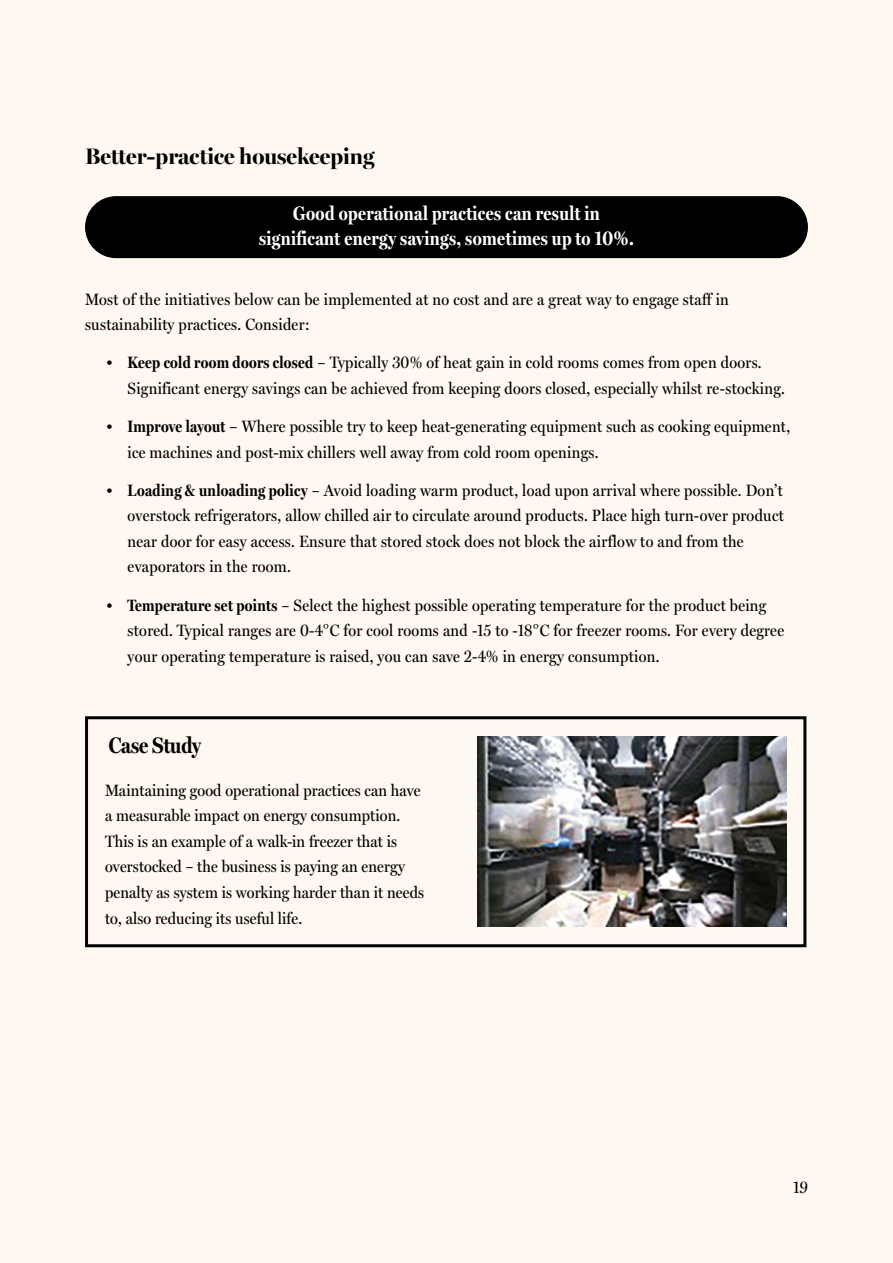
<style>
.page{position:relative;width:893px;height:1263px;background:#fff8f1}
.page>*{position:absolute;margin:0;border:0;box-sizing:border-box;transform-origin:0 0}
.t1{font:700 22.5px "Miller Banner";color:#000}
.h3__span{font:700 22.5px "Miller Headline";color:#000}
.p__highlight{font:700 19.5px/25.5px "Miller Headline";letter-spacing:.02em;color:#fff;text-align:center}
.p__colunm{font:16.5px/25.5px "Miller Headline";letter-spacing:.02em;color:#000}
.s1{font-weight:700}
</style>
<div class="page">
<div style="left:85px;top:196px;width:723px;height:62px;background:#000;border-radius:31px"></div>
<img style="left:478px;top:736px;width:308px;height:190px">
<div style="left:85px;top:716px;width:721px;height:231px;border:3px solid #000"></div>
<p class="t1" style="left:85px;top:143px;width:291px">Better-practice housekeeping</p>
<p class="p__highlight" style="left:259px;top:200px;width:376px">Good operational practices can result in significant energy savings, sometimes up to 10%.</p>
<p class="p__colunm" style="left:85px;top:286px;width:645px">Most of the initiatives below can be implemented at no cost and are a great way to engage staff in sustainability practices. Consider:</p>
<p class="p__colunm" style="left:128px;top:350px;width:659px;text-indent:-21px">• <span class="s1">Keep cold room doors closed</span> – Typically 30% of heat gain in cold rooms comes from open doors.<br>Significant energy savings can be achieved from keeping doors closed, especially whilst re-stocking.</p>
<p class="p__colunm" style="left:128px;top:414px;width:664px;text-indent:-21px">• <span class="s1">Improve layout</span> – Where possible try to keep heat-generating equipment such as cooking equipment, ice machines and post-mix chillers well away from cold room openings.</p>
<p class="p__colunm" style="left:128px;top:477px;width:658px;text-indent:-21px">• <span class="s1">Loading &amp; unloading policy</span> – Avoid loading warm product, load upon arrival where possible. Don’t overstock refrigerators, allow chilled air to circulate around products. Place high turn-over product near door for easy access. Ensure that stored stock does not block the airflow to and from the evaporators in the room.</p>
<p class="p__colunm" style="left:128px;top:592px;width:658px;text-indent:-21px">• <span class="s1">Temperature set points</span> – Select the highest possible operating temperature for the product being stored. Typical ranges are 0-4°C for cool rooms and -15 to -18°C for freezer rooms. For every degree your operating temperature is raised, you can save 2-4% in energy consumption.</p>
<p class="h3__span" style="left:109px;top:732px;width:94px">Case Study</p>
<p class="p__colunm" style="left:105px;top:777px;width:320px">Maintaining good operational practices can have a measurable impact on energy consumption.<br>This is an example of a walk-in freezer that is overstocked – the business is paying an energy penalty as system is working harder than it needs to, also reducing its useful life.</p>
<p class="p__colunm" style="left:793px;top:1174px;width:16px">19</p>
</div>
